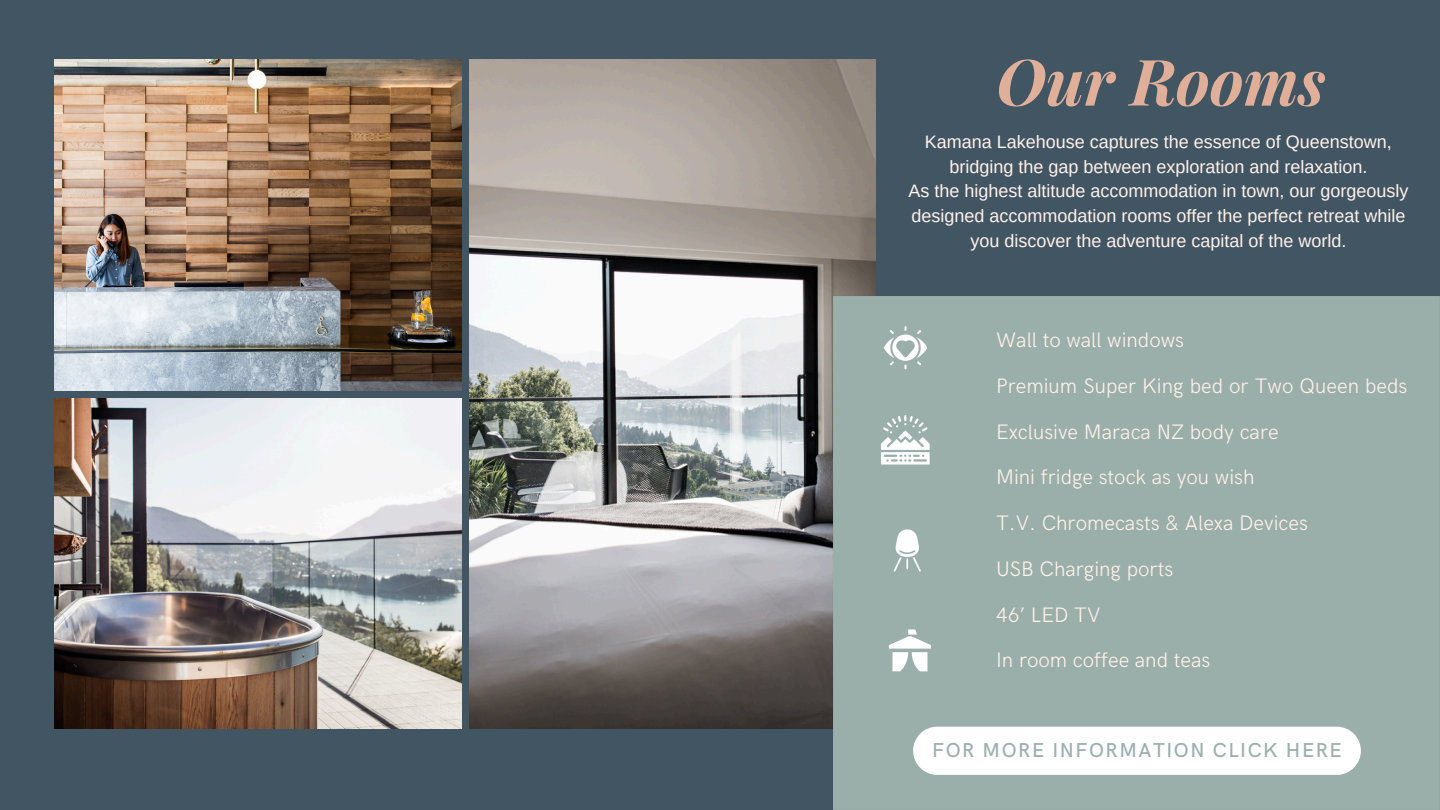
<style>
.page{position:relative;width:1440px;height:810px;background:#425563}
.page>*{position:absolute;margin:0;border:0;box-sizing:border-box;transform-origin:0 0}
.t1{font:italic 700 64px "Playfair Display";color:#e0af99}
.t2{font:300 21px/45.8px "HK Grotesk";color:#fff2eb}
.t3{font:500 20.2px "HK Grotesk";letter-spacing:.075em;color:#9db0ac}
.t4{font:18px "Arimo";color:#fff2eb}
</style>
<div class="page">
<img style="left:55px;top:60px;width:407px;height:330px">
<img style="left:55px;top:398px;width:407px;height:331px">
<img style="left:469px;top:60px;width:407px;height:669px">
<div style="left:829px;top:291px;width:611px;height:519px;background:#9bafaa"></div>
<div style="left:913px;top:727px;width:448px;height:48px;background:#fff;border-radius:24px"></div>
<p class="t1" style="left:996px;top:36px;width:331px">Our Rooms</p>
<p class="t4" style="left:925px;top:132px;width:468px">Kamana Lakehouse captures the essence of Queenstown,</p>
<p class="t4" style="left:949px;top:156px;width:420px">bridging the gap between exploration and relaxation.</p>
<p class="t4" style="left:908px;top:181px;width:501px">As the highest altitude accommodation in town, our gorgeously</p>
<p class="t4" style="left:911px;top:206px;width:495px">designed accommodation rooms offer the perfect retreat while</p>
<p class="t4" style="left:970px;top:231px;width:377px">you discover the adventure capital of the world.</p>
<p class="t2" style="left:996px;top:318px;width:413px">Wall to wall windows<br>Premium Super King bed or Two Queen beds<br>Exclusive Maraca NZ body care<br>Mini fridge stock as you wish<br>T.V. Chromecasts &amp; Alexa Devices<br>USB Charging ports<br>46’ LED TV<br>In room coffee and teas</p>
<h3 class="t3" style="left:932px;top:739px;width:411px">FOR MORE INFORMATION CLICK HERE</h3>
</div>
